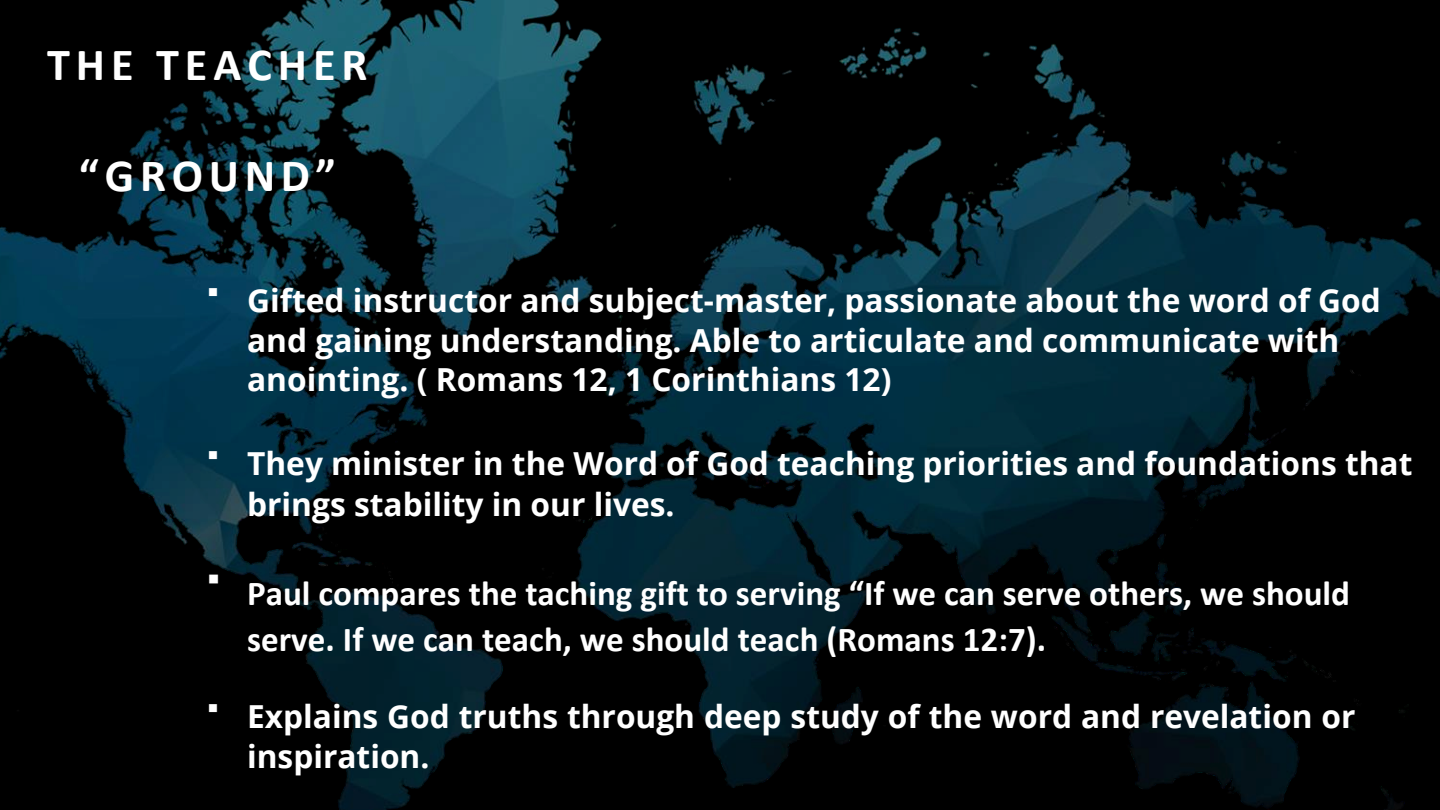
<style>
.page{position:relative;width:1440px;height:810px;background:#fff}
.page>*{position:absolute;margin:0;border:0;box-sizing:border-box;transform-origin:0 0}
.t1{font:700 46.3px "Calibri";letter-spacing:.13em;color:#fff}
.t2{font:700 35.1px "Calibri";color:#fff}
.t3{font:35.1px "Arimo";color:#fff}
.t4{font:700 31.7px/39.6px "Open Sans";color:#fff}
.t5{font:31.7px "Arimo";color:#fff}
</style>
<div class="page">
<img style="left:0;top:0;width:1440px;height:810px">
<h1 class="t1" style="left:47px;top:45px;width:322px">THE TEACHER</h1>
<h1 class="t1" style="left:79px;top:157px;width:259px">“GROUND”</h1>
<p class="t5" style="left:207px;top:273px;width:13px">▪</p>
<p class="t4" style="left:247px;top:280px;width:1135px">Gifted instructor and subject-master, passionate about the word of God and gaining understanding. Able to articulate and communicate with anointing. ( Romans 12, 1 Corinthians 12)</p>
<p class="t5" style="left:207px;top:436px;width:13px">▪</p>
<p class="t4" style="left:247px;top:443px;width:1167px">They minister in the Word of God teaching priorities and foundations that</p>
<p class="t4" style="left:247px;top:484px;width:429px">brings stability in our lives.</p>
<p class="t3" style="left:207px;top:558px;width:14px">▪</p>
<p class="t2" style="left:247px;top:579px;width:1104px">Paul compares the taching gift to serving “If we can serve others, we should</p>
<p class="t2" style="left:247px;top:624px;width:801px">serve. If we can teach, we should teach (Romans 12:7).</p>
<p class="t5" style="left:207px;top:690px;width:13px">▪</p>
<p class="t4" style="left:247px;top:696px;width:1110px">Explains God truths through deep study of the word and revelation or inspiration.</p>
</div>
